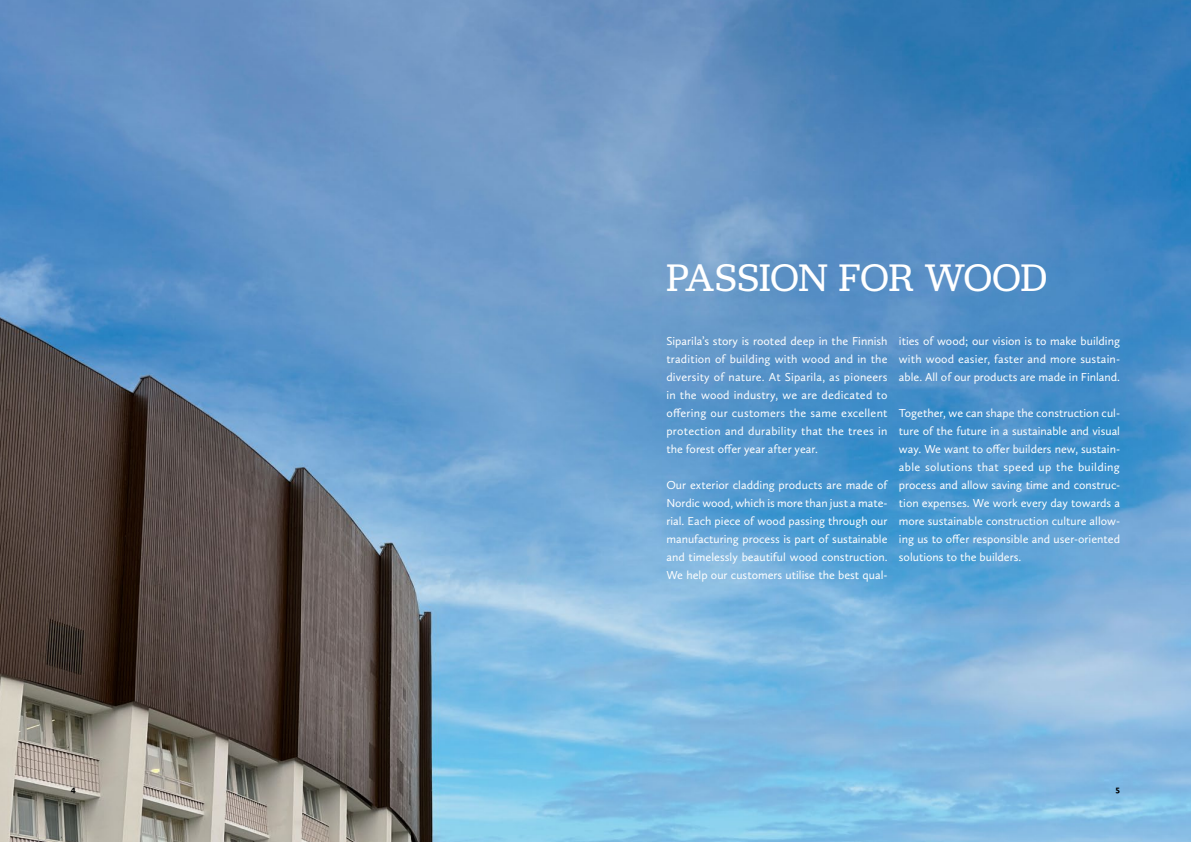
<style>
.page{position:relative;width:1191px;height:842px;background:#fff}
.page>*{position:absolute;margin:0;border:0;box-sizing:border-box;transform-origin:0 0}
.t1{font:40px "Jubilat";letter-spacing:-.005em;color:#fff}
.t2{font:700 14px "Calluna Sans";color:#000}
.t3{font:12px/18px "Calluna Sans";color:#fff;text-align:justify}
</style>
<div class="page">
<img style="left:0;top:0;width:1191px;height:842px">
<h1 class="t1" style="left:666px;top:252px;width:382px">PASSION FOR WOOD</h1>
<p class="t3" style="left:666px;top:332px;width:223px">Siparila’s story is rooted deep in the Finnish tradition of building with wood and in the diversity of nature. At Siparila, as pioneers in the wood industry, we are dedicated to offering our customers the same excellent protection and durability that the trees in the forest offer year after year.</p>
<p class="t3" style="left:666px;top:476px;width:223px">Our exterior cladding products are made of Nordic wood, which is more than just a mate&shy;rial. Each piece of wood passing through our manufacturing process is part of sustainable and timelessly beautiful wood construction.<br>We help our customers utilise the best qual-</p>
<p class="t3" style="left:899px;top:332px;width:223px">ities of wood; our vision is to make building with wood easier, faster and more sustain&shy;able. All of our products are made in Finland.</p>
<p class="t3" style="left:899px;top:404px;width:223px">Together, we can shape the construction cul&shy;ture of the future in a sustainable and visual way. We want to offer builders new, sustain&shy;able solutions that speed up the building process and allow saving time and construc&shy;tion expenses. We work every day towards a more sustainable construction culture allow&shy;ing us to offer responsible and user-oriented solutions to the builders.</p>
<p class="t2" style="left:71px;top:783px;width:7px">4</p>
<p class="t2" style="left:1115px;top:783px;width:6px">5</p>
</div>
